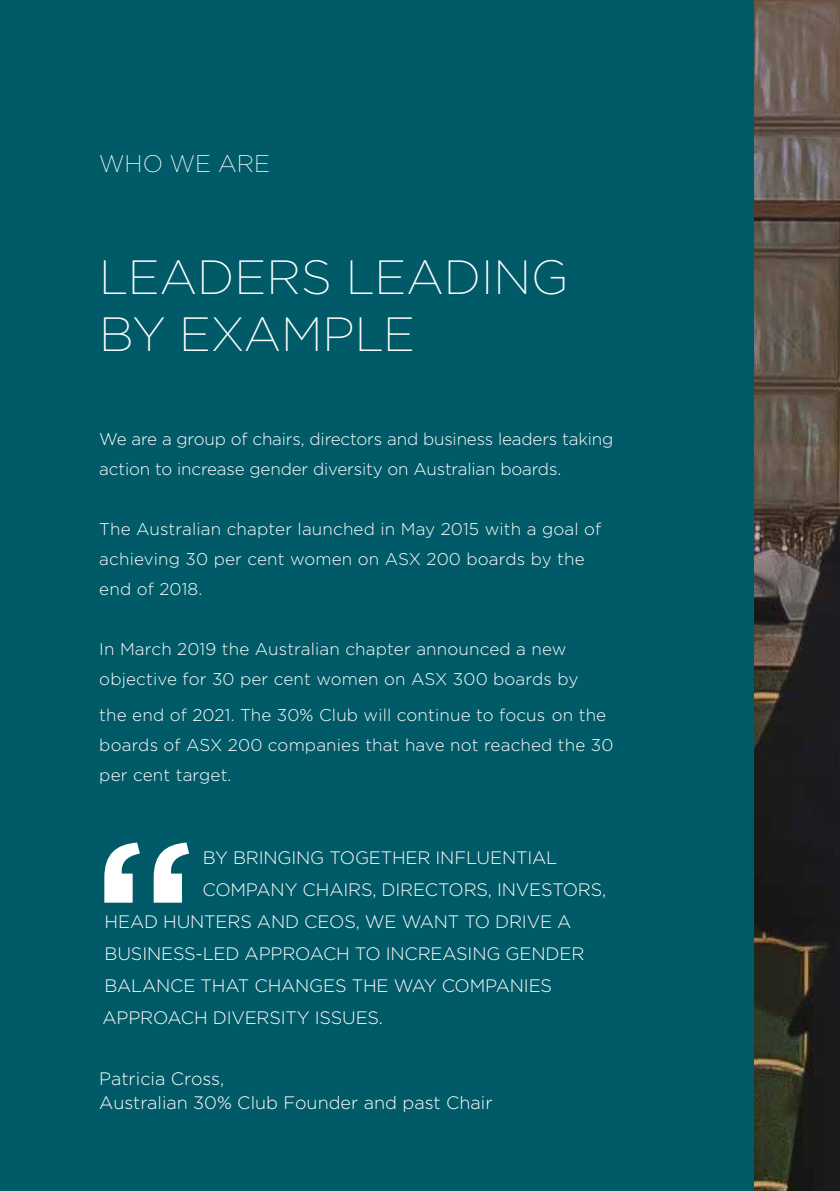
<style>
.page{position:relative;width:840px;height:1191px;background:#fff}
.page>*{position:absolute;margin:0;border:0;box-sizing:border-box;transform-origin:0 0}
.t1{font:500 212.4px "Gotham";color:#fff}
.t2{font:200 48px/57.6px "Gotham";color:#fff}
.t3{font:200 24px "Gotham";color:#fff}
.t4{font:300 18px/24px "Gotham";letter-spacing:-.01em;color:#fff}
.t5{font:300 17px/30px "Gotham";letter-spacing:.01em;color:#fff}
.t6{font:300 17px/30px "Gotham";letter-spacing:-.01em;color:#fff}
</style>
<div class="page">
<div style="left:0;top:0;width:839px;height:1191px;background:#005a67"></div>
<img style="left:754px;top:0;width:85px;height:1191px">
<h3 class="t3" style="left:99px;top:149px;width:172px">WHO WE ARE</h3>
<h2 class="t2" style="left:99px;top:246px;width:470px">LEADERS LEADING<br>BY EXAMPLE</h2>
<p class="t6" style="left:99px;top:423px;width:515px">We are a group of chairs, directors and business leaders taking action to increase gender diversity on Australian boards.</p>
<p class="t5" style="left:99px;top:513px;width:503px">The Australian chapter launched in May 2015 with a goal of achieving 30 per cent women on ASX 200 boards by the end of 2018.</p>
<p class="t5" style="left:99px;top:633px;width:480px">In March 2019 the Australian chapter announced a new objective for 30 per cent women on ASX 300 boards by</p>
<p class="t5" style="left:99px;top:699px;width:515px">the end of 2021. The 30% Club will continue to focus on the boards of ASX 200 companies that have not reached the 30 per cent target.</p>
<h1 class="t1" style="left:91px;top:778px;width:108px">“</h1>
<p class="t4" style="left:203px;top:845px;width:356px">BY BRINGING TOGETHER INFLUENTIAL</p>
<p class="t4" style="left:202px;top:877px;width:405px">COMPANY CHAIRS, DIRECTORS, INVESTORS,</p>
<p class="t4" style="left:105px;top:909px;width:468px">HEAD HUNTERS AND CEOS, WE WANT TO DRIVE A</p>
<p class="t4" style="left:105px;top:941px;width:481px">BUSINESS-LED APPROACH TO INCREASING GENDER</p>
<p class="t4" style="left:105px;top:973px;width:448px">BALANCE THAT CHANGES THE WAY COMPANIES</p>
<p class="t4" style="left:102px;top:1005px;width:282px">APPROACH DIVERSITY ISSUES.</p>
<p class="t4" style="left:99px;top:1066px;width:394px">Patricia Cross,<br>Australian 30% Club Founder and past Chair</p>
</div>
